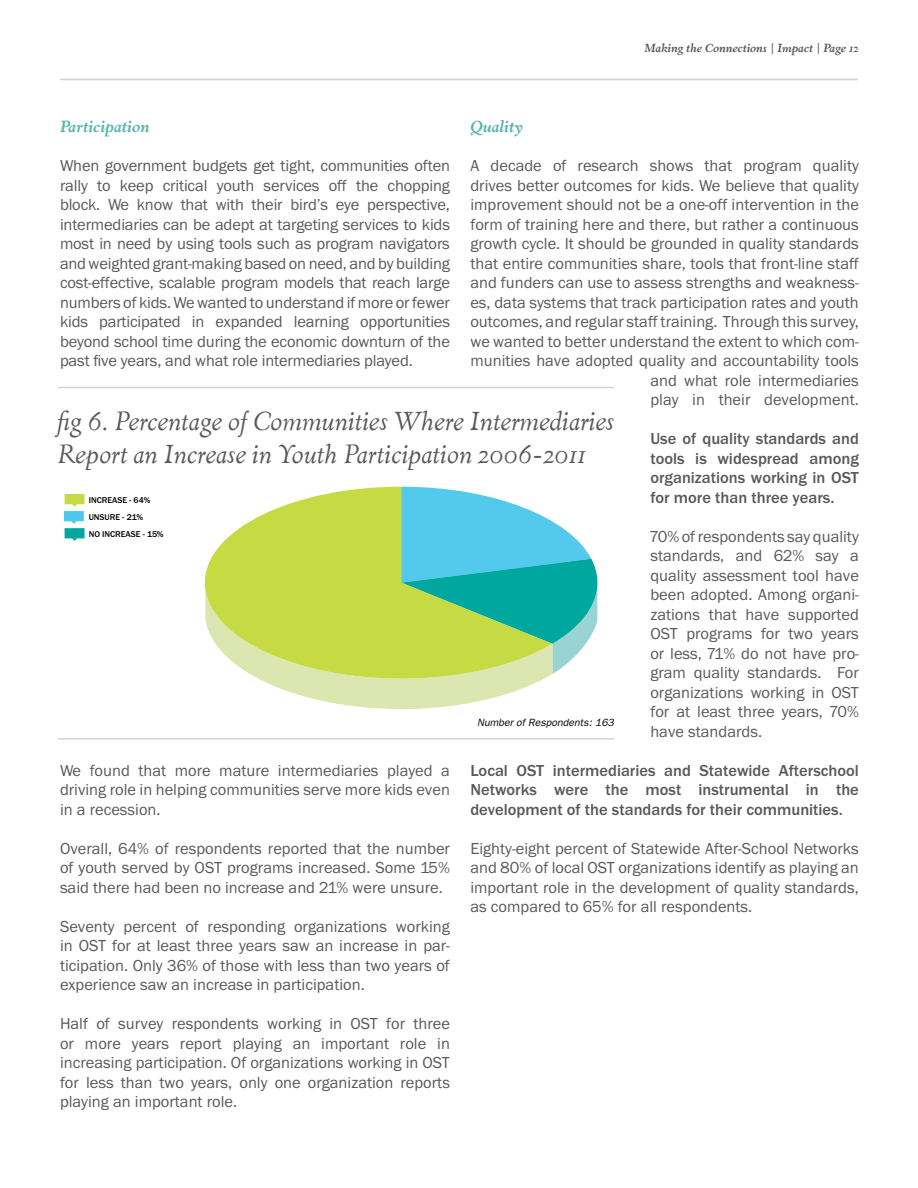
<style>
.page{position:relative;width:918px;height:1188px;background:#fff}
.page>*{position:absolute;margin:0;border:0;box-sizing:border-box;transform-origin:0 0}
.t1{font:italic 27px/32.4px "Eldorado Text";color:#58595b}
.t2{font:16.5px/19.5px "Franklin Gothic";color:#58595b;text-align:justify}
.t3{font:16.5px/19.5px "Franklin Gothic Mdm";color:#58595b;text-align:justify}
.t4{font:italic 700 16.5px "Eldorado Text";color:#57b4ad}
.t5{font:italic 700 12px "Eldorado Text";color:#58595b}
.t6{font:italic 10.5px "Franklin Gothic";color:#000}
.t7{font:8.7px/16.8px "Franklin Gothic Mdm";color:#000}
</style>
<div class="page">
<hr style="left:60px;top:79px;width:798px;height:1px;background:#d1d3d4">
<hr style="left:58px;top:738px;width:556px;height:2px;background:#d1d3d4">
<hr style="left:58px;top:387px;width:556px;height:1px;background:#d1d3d4">
<svg style="left:259px;top:521px;width:338px;height:188px"></svg>
<svg style="left:205px;top:487px;width:347px;height:192px;fill:#c5da43"></svg>
<svg style="left:64px;top:494px;width:21px;height:47px"></svg>
<p class="t5" style="left:644px;top:41px;width:216px">Making the Connections | Impact | Page 12</p>
<p class="t4" style="left:470px;top:117px;width:54px">Quality</p>
<p class="t2" style="left:470px;top:157px;width:390px;text-align:right">A decade of research shows that program quality drives better outcomes for kids. We believe that quality improvement should not be a one-off intervention in the form of training here and there, but rather a continuous growth cycle. It should be grounded in quality standards that entire communities share, tools that front-line staff and funders can use to assess strengths and weakness&shy;es, data systems that track participation rates and youth outcomes, and regular staff training. Through this survey, we wanted to better understand the extent to which com&shy;munities have adopted quality and accountability tools and what role intermediaries<br>play in their development.</p>
<p class="t3" style="left:650px;top:430px;width:210px">Use of quality standards and tools is widespread among organizations working in OST for more than three years.</p>
<p class="t2" style="left:650px;top:528px;width:210px">70% of respondents say quality standards, and 62% say a quality assessment tool have been adopted. Among organi&shy;zations that have supported OST programs for two years or less, 71% do not have pro&shy;gram quality standards. For organizations working in OST for at least three years, 70% have standards.</p>
<p class="t3" style="left:470px;top:762px;width:390px">Local OST intermediaries and Statewide Afterschool Networks were the most instrumental in the development of the standards for their communities.</p>
<p class="t2" style="left:470px;top:840px;width:390px">Eighty-eight percent of Statewide After-School Networks and 80% of local OST organizations identify as playing an important role in the development of quality standards, as compared to 65% for all respondents.</p>
<p class="t4" style="left:60px;top:117px;width:91px">Participation</p>
<p class="t2" style="left:60px;top:157px;width:392px">When government budgets get tight, communities often rally to keep critical youth services off the chopping block. We know that with their bird’s eye perspective, intermediaries can be adept at targeting services to kids most in need by using tools such as program navigators and weighted grant-making based on need, and by building cost-effective, scalable program models that reach large numbers of kids. We wanted to understand if more or fewer kids participated in expanded learning opportunities beyond school time during the economic downturn of the past five years, and what role intermediaries played.</p>
<h1 class="t1" style="left:58px;top:406px;width:558px">fig 6. Percentage of Communities Where Intermediaries<br>Report an Increase in Youth Participation 2006-2011</h1>
<p class="t7" style="left:89px;top:493px;width:63px">INCREASE - 64%</p>
<p class="t7" style="left:89px;top:509px;width:77px">UNSURE - 21%<br>NO INCREASE - 15%</p>
<p class="t6" style="left:477px;top:716px;width:138px">Number of Respondents: 163</p>
<p class="t2" style="left:60px;top:762px;width:392px">We found that more mature intermediaries played a driving role in helping communities serve more kids even in a recession.</p>
<p class="t2" style="left:60px;top:840px;width:392px">Overall, 64% of respondents reported that the number of youth served by OST programs increased. Some 15% said there had been no increase and 21% were unsure.</p>
<p class="t2" style="left:60px;top:918px;width:391px">Seventy percent of responding organizations working in OST for at least three years saw an increase in par&shy;ticipation. Only 36% of those with less than two years of experience saw an increase in participation.</p>
<p class="t2" style="left:60px;top:1015px;width:392px">Half of survey respondents working in OST for three or more years report playing an important role in increasing participation. Of organizations working in OST for less than two years, only one organization reports playing an important role.</p>
</div>
